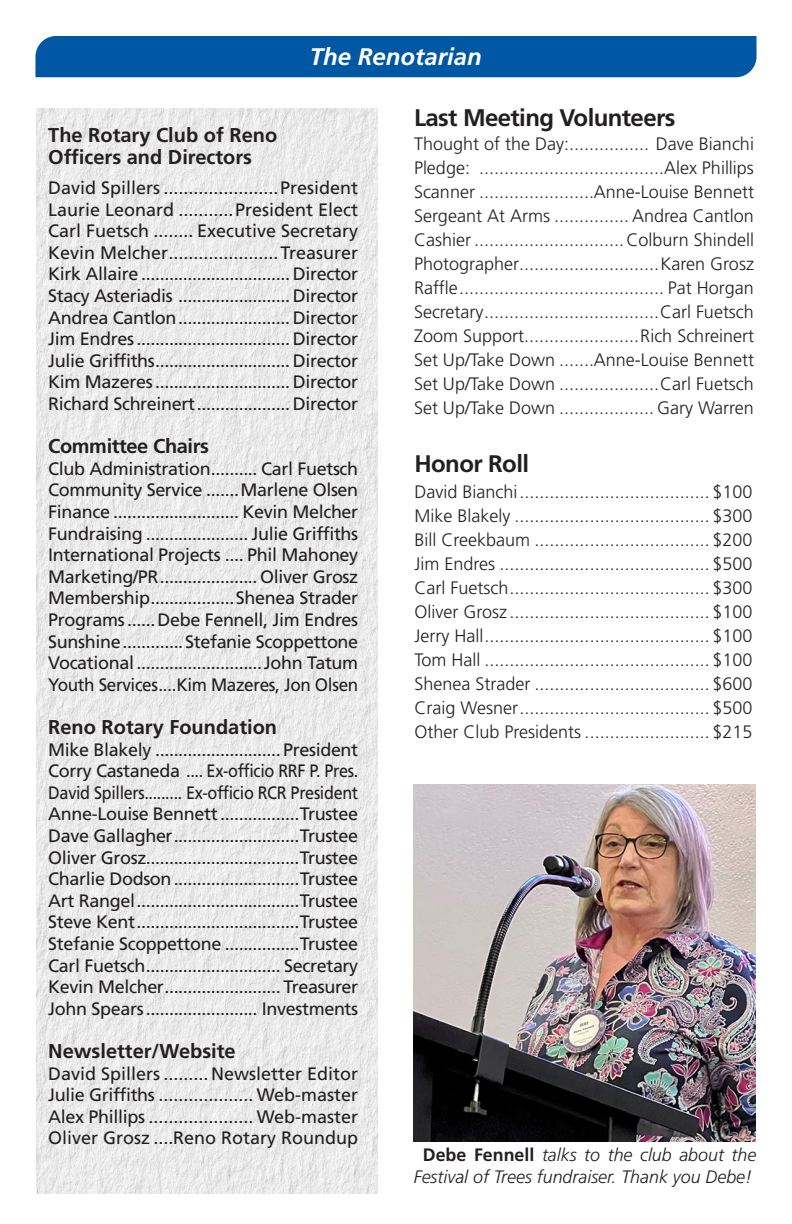
<style>
.page{position:relative;width:792px;height:1224px;background:#fff}
.page>*{position:absolute;margin:0;border:0;box-sizing:border-box;transform-origin:0 0}
.t1{font:700 24px "Frutiger LT Std";letter-spacing:-.025em;color:#231f20}
.t2{font:italic 700 24px "Frutiger LT Std";color:#fff}
.subhead{font:700 20px "Frutiger LT Std";color:#231f20}
.subhead-2{font:700 20px "Frutiger LT Std";letter-spacing:-.02em;color:#231f20}
.t3{font:18px "Frutiger LT Std";letter-spacing:-.02em;color:#231f20}
.body{font:300 18px "Frutiger LT Std";color:#231f20}
.t4{font:18px "Frutiger LT Std";color:#231f20}
.body-2{font:italic 300 18px/21.6px "Frutiger LT Std";color:#231f20;text-align:center}
.t5{font:18px "Frutiger LT Std";letter-spacing:-.02em;color:#231f20;scale:.9 1}
.t6{font:18px "Frutiger LT Std";letter-spacing:-.02em;color:#231f20;scale:.95 1}
.s1{font-weight:700;font-style:normal}
</style>
<div class="page">
<div style="left:35px;top:36px;width:722px;height:41px;background:#0057a4"></div>
<img style="left:36px;top:108px;width:342px;height:1086px">
<img style="left:414px;top:784px;width:342px;height:357px">
<h1 class="t2" style="left:310px;top:43px;width:174px">The Renotarian</h1>
<p class="subhead" style="left:48px;top:124px;width:230px">The Rotary Club of Reno</p>
<p class="subhead" style="left:48px;top:146px;width:205px">Officers and Directors</p>
<p class="t4" style="left:48px;top:177px;width:312px">David Spillers .......................President</p>
<p class="t4" style="left:48px;top:199px;width:312px">Laurie Leonard ...........President Elect</p>
<p class="t4" style="left:48px;top:220px;width:312px">Carl Fuetsch ........ Executive Secretary</p>
<p class="t4" style="left:48px;top:242px;width:312px">Kevin Melcher......................Treasurer</p>
<p class="t3" style="left:48px;top:264px;width:312px">Kirk Allaire ................................ Director</p>
<p class="t3" style="left:48px;top:285px;width:312px">Stacy Asteriadis ........................ Director</p>
<p class="t3" style="left:48px;top:307px;width:312px">Andrea Cantlon........................ Director</p>
<p class="t3" style="left:48px;top:328px;width:312px">Jim Endres ................................. Director</p>
<p class="t3" style="left:48px;top:350px;width:312px">Julie Griffiths............................. Director</p>
<p class="t3" style="left:48px;top:372px;width:312px">Kim Mazeres............................. Director</p>
<p class="t3" style="left:48px;top:393px;width:312px">Richard Schreinert.................... Director</p>
<p class="subhead-2" style="left:48px;top:434px;width:162px">Committee Chairs</p>
<p class="t3" style="left:48px;top:458px;width:312px">Club Administration.......... Carl Fuetsch</p>
<p class="t3" style="left:48px;top:480px;width:312px">Community Service .......Marlene Olsen</p>
<p class="t3" style="left:48px;top:501px;width:312px">Finance ........................... Kevin Melcher</p>
<p class="t3" style="left:48px;top:523px;width:312px">Fundraising ...................... Julie Griffiths</p>
<p class="t3" style="left:48px;top:544px;width:312px">International Projects .... Phil Mahoney</p>
<p class="t3" style="left:48px;top:566px;width:312px">Marketing/PR..................... Oliver Grosz</p>
<p class="t3" style="left:48px;top:588px;width:312px">Membership..................Shenea Strader</p>
<p class="t3" style="left:48px;top:609px;width:312px">Programs ......Debe Fennell, Jim Endres</p>
<p class="t3" style="left:48px;top:631px;width:312px">Sunshine.............Stefanie Scoppettone</p>
<p class="t3" style="left:48px;top:652px;width:312px">Vocational...........................John Tatum</p>
<p class="t6" style="left:48px;top:674px;width:328px">Youth Services....Kim Mazeres, Jon Olsen</p>
<p class="subhead" style="left:48px;top:715px;width:230px">Reno Rotary Foundation</p>
<p class="t3" style="left:48px;top:739px;width:312px">Mike Blakely ...........................President</p>
<p class="t3" style="left:48px;top:760px;width:312px">Corry Castaneda .... Ex-officio RRF P. Pres.</p>
<p class="t5" style="left:48px;top:782px;width:346px">David Spillers......... Ex-officio RCR President</p>
<p class="t3" style="left:48px;top:804px;width:312px">Anne-Louise Bennett.................Trustee</p>
<p class="t3" style="left:48px;top:825px;width:312px">Dave Gallagher...........................Trustee</p>
<p class="t3" style="left:48px;top:847px;width:312px">Oliver Grosz.................................Trustee</p>
<p class="t3" style="left:48px;top:868px;width:312px">Charlie Dodson...........................Trustee</p>
<p class="t3" style="left:48px;top:890px;width:312px">Art Rangel...................................Trustee</p>
<p class="t3" style="left:48px;top:912px;width:312px">Steve Kent...................................Trustee</p>
<p class="t3" style="left:48px;top:933px;width:312px">Stefanie Scoppettone ................Trustee</p>
<p class="t3" style="left:48px;top:955px;width:312px">Carl Fuetsch............................. Secretary</p>
<p class="t3" style="left:48px;top:976px;width:312px">Kevin Melcher......................... Treasurer</p>
<p class="t3" style="left:48px;top:998px;width:312px">John Spears........................ Investments</p>
<p class="subhead" style="left:48px;top:1039px;width:189px">Newsletter/Website</p>
<p class="t4" style="left:48px;top:1063px;width:312px">David Spillers ......... Newsletter Editor</p>
<p class="t3" style="left:48px;top:1084px;width:312px">Julie Griffiths ................... Web-master</p>
<p class="t3" style="left:48px;top:1106px;width:312px">Alex Phillips ..................... Web-master</p>
<p class="t4" style="left:48px;top:1128px;width:312px">Oliver Grosz ....Reno Rotary Roundup</p>
<p class="t1" style="left:414px;top:104px;width:263px">Last Meeting Volunteers</p>
<p class="body" style="left:414px;top:134px;width:341px">Thought of the Day:................ Dave Bianchi</p>
<p class="body" style="left:414px;top:158px;width:342px">Pledge: .....................................Alex Phillips</p>
<p class="body" style="left:414px;top:182px;width:341px">Scanner .......................Anne-Louise Bennett</p>
<p class="body" style="left:414px;top:206px;width:341px">Sergeant At Arms ............... Andrea Cantlon</p>
<p class="body" style="left:414px;top:230px;width:341px">Cashier ..............................Colburn Shindell</p>
<p class="body" style="left:414px;top:254px;width:341px">Photographer............................Karen Grosz</p>
<p class="body" style="left:414px;top:278px;width:341px">Raffle......................................... Pat Horgan</p>
<p class="body" style="left:414px;top:302px;width:341px">Secretary...................................Carl Fuetsch</p>
<p class="body" style="left:414px;top:326px;width:341px">Zoom Support.......................Rich Schreinert</p>
<p class="body" style="left:414px;top:350px;width:341px">Set Up/Take Down .......Anne-Louise Bennett</p>
<p class="body" style="left:414px;top:374px;width:341px">Set Up/Take Down ....................Carl Fuetsch</p>
<p class="body" style="left:414px;top:398px;width:341px">Set Up/Take Down ................... Gary Warren</p>
<p class="t1" style="left:415px;top:449px;width:116px">Honor Roll</p>
<p class="body" style="left:415px;top:482px;width:339px">David Bianchi...................................... $100</p>
<p class="body" style="left:415px;top:506px;width:339px">Mike Blakely ....................................... $300</p>
<p class="body" style="left:415px;top:530px;width:339px">Bill Creekbaum ................................... $200</p>
<p class="body" style="left:415px;top:554px;width:339px">Jim Endres .......................................... $500</p>
<p class="body" style="left:415px;top:578px;width:339px">Carl Fuetsch........................................ $300</p>
<p class="body" style="left:415px;top:602px;width:339px">Oliver Grosz ........................................ $100</p>
<p class="body" style="left:415px;top:626px;width:339px">Jerry Hall............................................. $100</p>
<p class="body" style="left:415px;top:650px;width:339px">Tom Hall ............................................. $100</p>
<p class="body" style="left:415px;top:674px;width:339px">Shenea Strader ................................... $600</p>
<p class="body" style="left:415px;top:698px;width:339px">Craig Wesner...................................... $500</p>
<p class="body" style="left:415px;top:722px;width:339px">Other Club Presidents ......................... $215</p>
<p class="body-2" style="left:414px;top:1144px;width:344px"><span class="s1">Debe Fennell</span> talks to the club about the<br>Festival of Trees fundraiser. Thank you Debe!</p>
</div>
